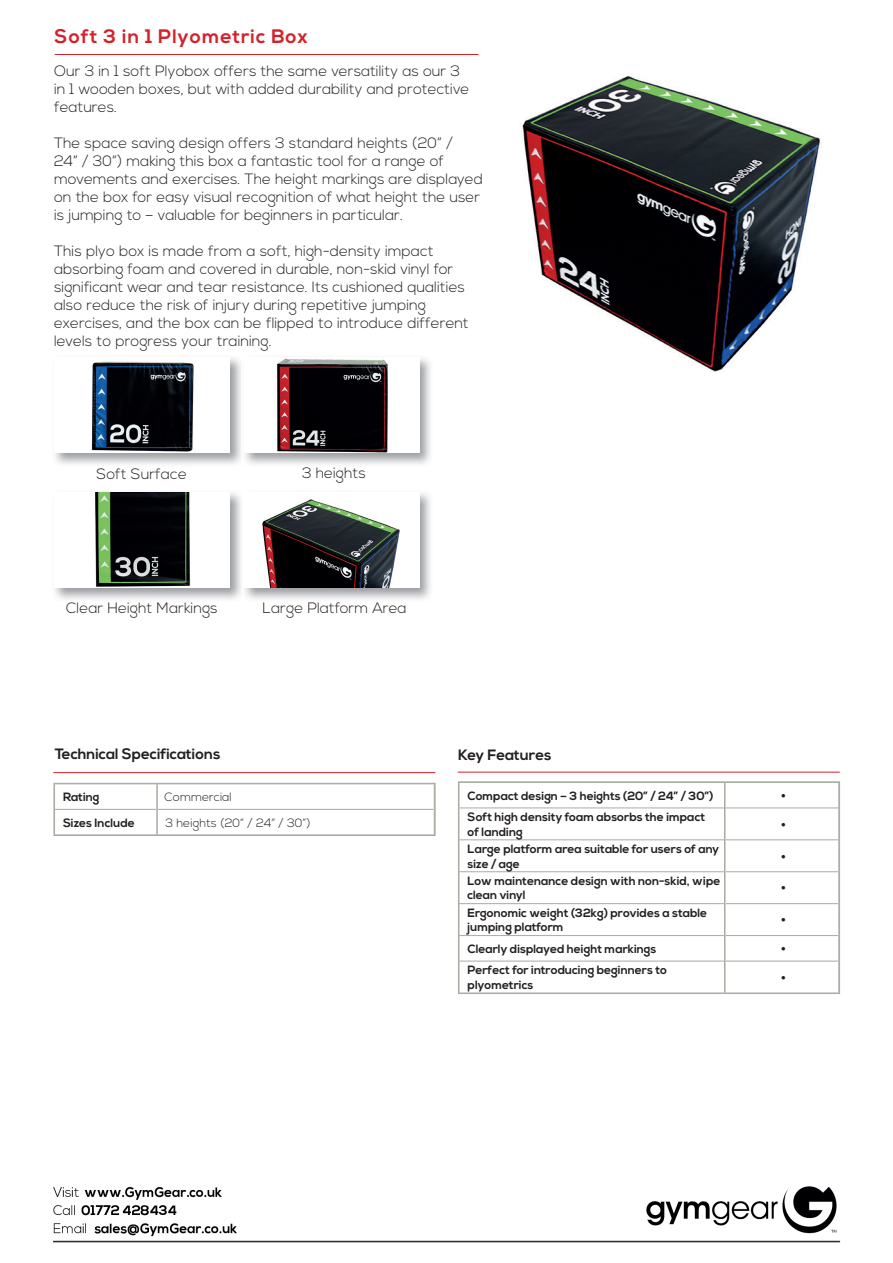
<style>
.page{position:relative;width:893px;height:1263px;background:#fff}
.page>*{position:absolute;margin:0;border:0;box-sizing:border-box;transform-origin:0 0}
.t1{font:700 19.5px "Nexa";letter-spacing:.05em;color:#d3222a}
.t2{font:300 18px "Nexa";color:#231f20}
.t3{font:300 15px/18px "Nexa";color:#231f20}
.t4{font:700 15px "Nexa";color:#231f20}
.t5{font:700 12px/14.4px "Nexa";color:#231f20}
.t6{font:300 12px "Nexa";color:#231f20}
</style>
<div class="page">
<img style="left:53px;top:1186px;width:788px;height:57px">
<hr style="left:458px;top:772px;width:382px;height:1px;background:#d3222a">
<hr style="left:459px;top:807px;width:265px;height:1px;background:#a6aca1">
<hr style="left:725px;top:807px;width:113px;height:1px;background:#a6aca1">
<hr style="left:459px;top:839px;width:265px;height:1px;background:#a6aca1">
<hr style="left:725px;top:839px;width:113px;height:1px;background:#a6aca1">
<hr style="left:459px;top:871px;width:265px;height:1px;background:#a6aca1">
<hr style="left:725px;top:871px;width:113px;height:1px;background:#a6aca1">
<hr style="left:459px;top:903px;width:265px;height:1px;background:#a6aca1">
<hr style="left:725px;top:903px;width:113px;height:1px;background:#a6aca1">
<hr style="left:459px;top:935px;width:265px;height:1px;background:#a6aca1">
<hr style="left:725px;top:935px;width:113px;height:1px;background:#a6aca1">
<hr style="left:459px;top:961px;width:265px;height:1px;background:#a6aca1">
<hr style="left:725px;top:961px;width:113px;height:1px;background:#a6aca1">
<svg style="left:724px;top:784px;width:1px;height:24px"></svg>
<hr style="left:724px;top:808px;width:1px;height:32px;background:#a6aca1">
<hr style="left:724px;top:840px;width:1px;height:32px;background:#a6aca1">
<hr style="left:724px;top:872px;width:1px;height:32px;background:#a6aca1">
<hr style="left:724px;top:904px;width:1px;height:31px;background:#a6aca1">
<svg style="left:724px;top:935px;width:1px;height:26px"></svg>
<hr style="left:724px;top:961px;width:1px;height:31px;background:#a6aca1">
<div style="left:458px;top:782px;width:382px;height:212px;border:1px solid #a6aca1"></div>
<hr style="left:53px;top:772px;width:382px;height:1px;background:#d3222a">
<hr style="left:54px;top:809px;width:102px;height:1px;background:#a6aca1">
<hr style="left:158px;top:809px;width:276px;height:1px;background:#a6aca1">
<hr style="left:156px;top:784px;width:2px;height:25px;background:#a6aca1">
<hr style="left:156px;top:809px;width:2px;height:25px;background:#a6aca1">
<div style="left:54px;top:783px;width:381px;height:53px;border:1px solid #a6aca1"></div>
<img style="left:522px;top:75px;width:298px;height:297px">
<hr style="left:55px;top:54px;width:424px;height:1px;background:#d3222a">
<img style="left:55px;top:358px;width:186px;height:107px">
<div style="left:54px;top:358px;width:175px;height:95px;background:#fff"></div>
<img style="left:91px;top:361px;width:103px;height:91px">
<img style="left:55px;top:493px;width:186px;height:107px">
<img style="left:55px;top:492px;width:174px;height:95px">
<img style="left:245px;top:358px;width:186px;height:107px">
<div style="left:244px;top:358px;width:175px;height:95px;background:#fff"></div>
<img style="left:277px;top:358px;width:111px;height:95px">
<img style="left:245px;top:493px;width:186px;height:107px">
<img style="left:245px;top:493px;width:174px;height:94px">
<h1 class="t1" style="left:55px;top:25px;width:255px">Soft 3 in 1 Plyometric Box</h1>
<p class="t3" style="left:54px;top:62px;width:417px">Our 3 in 1 soft Plyobox offers the same versatility as our 3 in 1 wooden boxes, but with added durability and protective features.</p>
<p class="t3" style="left:54px;top:134px;width:430px">The space saving design offers 3 standard heights (20” /<br>24” / 30”) making this box a fantastic tool for a range of movements and exercises. The height markings are displayed on the box for easy visual recognition of what height the user is jumping to – valuable for beginners in particular.</p>
<p class="t3" style="left:54px;top:242px;width:416px">This plyo box is made from a soft, high-density impact absorbing foam and covered in durable, non-skid vinyl for significant wear and tear resistance. Its cushioned qualities also reduce the risk of injury during repetitive jumping exercises, and the box can be flipped to introduce different levels to progress your training.</p>
<p class="t3" style="left:97px;top:465px;width:92px">Soft Surface</p>
<p class="t3" style="left:302px;top:465px;width:65px">3 heights</p>
<p class="t3" style="left:66px;top:599px;width:153px">Clear Height Markings</p>
<p class="t3" style="left:263px;top:599px;width:146px">Large Platform Area</p>
<p class="t4" style="left:55px;top:745px;width:167px">Technical Specifications</p>
<p class="t5" style="left:63px;top:790px;width:38px">Rating</p>
<p class="t6" style="left:165px;top:790px;width:69px">Commercial</p>
<p class="t5" style="left:63px;top:816px;width:73px">Sizes Include</p>
<p class="t6" style="left:166px;top:816px;width:147px">3 heights (20” / 24” / 30”)</p>
<p class="t4" style="left:458px;top:747px;width:95px">Key Features</p>
<p class="t5" style="left:467px;top:789px;width:247px">Compact design – 3 heights (20” / 24” / 30”)</p>
<p class="t2" style="left:781px;top:785px;width:7px">•</p>
<p class="t5" style="left:467px;top:810px;width:239px">Soft high density foam absorbs the impact of landing</p>
<p class="t2" style="left:781px;top:814px;width:7px">•</p>
<p class="t5" style="left:467px;top:842px;width:253px">Large platform area suitable for users of any size / age</p>
<p class="t2" style="left:781px;top:846px;width:7px">•</p>
<p class="t5" style="left:467px;top:874px;width:254px">Low maintenance design with non-skid, wipe clean vinyl</p>
<p class="t2" style="left:781px;top:878px;width:7px">•</p>
<p class="t5" style="left:467px;top:906px;width:241px">Ergonomic weight (32kg) provides a stable jumping platform</p>
<p class="t2" style="left:781px;top:910px;width:7px">•</p>
<p class="t5" style="left:467px;top:942px;width:190px">Clearly displayed height markings</p>
<p class="t2" style="left:781px;top:938px;width:7px">•</p>
<p class="t5" style="left:467px;top:963px;width:201px">Perfect for introducing beginners to plyometrics</p>
<p class="t2" style="left:781px;top:967px;width:7px">•</p>
</div>
